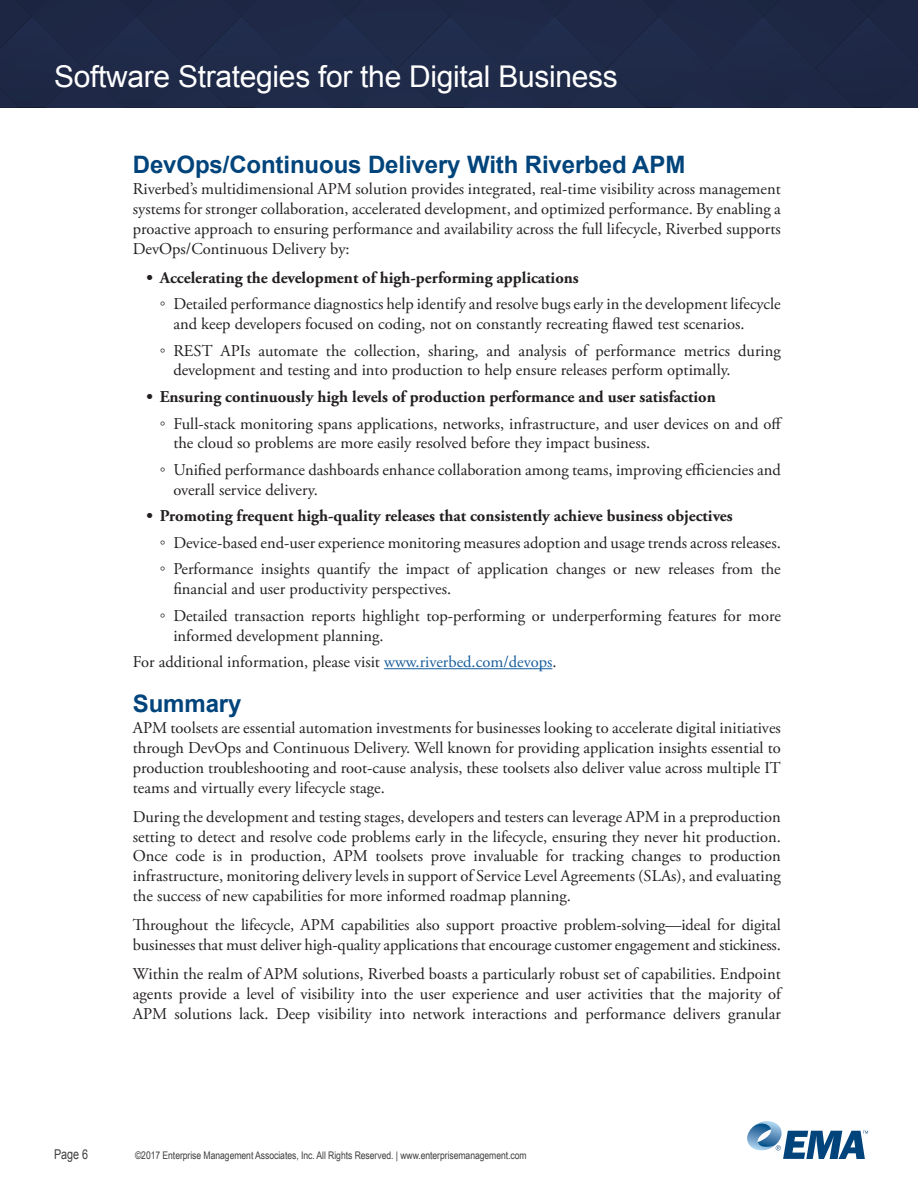
<style>
.page{position:relative;width:918px;height:1188px;background:#fff}
.page>*{position:absolute;margin:0;border:0;box-sizing:border-box;transform-origin:0 0}
.t1{font:30px "Arial";letter-spacing:-.01em;color:#fff}
.Heading_1{font:700 24px "Arial";letter-spacing:-.005em;color:#00447b}
.t2{font:16.5px/19.8px "Adobe Garamond Pro";color:#231f20}
.t3{font:700 16.5px "Adobe Garamond Pro";color:#231f20}
.t4{font:13.5px "Arial";color:#3e3e3f;scale:.8 1}
.t5{font:10.5px "Arial Narrow";letter-spacing:-.005em;color:#3e3e3f}
.s1{font-family:"Arial"}
.s2{color:#175d9e}
</style>
<div class="page">
<svg style="left:747px;top:1121px;width:121px;height:38px"></svg>
<div style="left:0;top:0;width:918px;height:108px;background:#1f2947"></div>
<hr style="left:384px;top:668px;width:168px;height:1px;background:#175d9e">
<h1 class="t1" style="left:54px;top:57px;width:565px">Software Strategies for the Digital Business</h1>
<p class="Heading_1" style="left:133px;top:149px;width:554px">DevOps/Continuous Delivery With Riverbed APM</p>
<p class="t2" style="left:133px;top:180px;width:650px;text-align:justify">Riverbed’s multidimensional APM solution provides integrated, real-time visibility across management systems for stronger collaboration, accelerated development, and optimized performance. By enabling a proactive approach to ensuring performance and availability across the full lifecycle, Riverbed supports DevOps/Continuous Delivery by:</p>
<p class="t3" style="left:146px;top:268px;width:434px">• Accelerating the development of high-performing applications</p>
<p class="t2" style="left:173px;top:295px;width:609px;text-indent:-14px"><span class="s1">◦</span> Detailed performance diagnostics help identify and resolve bugs early in the development lifecycle and keep developers focused on coding, not on constantly recreating flawed test scenarios.</p>
<p class="t2" style="left:173px;top:341px;width:609px;text-indent:-14px"><span class="s1">◦</span> REST APIs automate the collection, sharing, and analysis of performance metrics during development and testing and into production to help ensure releases perform optimally.</p>
<p class="t3" style="left:146px;top:387px;width:571px">• Ensuring continuously high levels of production performance and user satisfaction</p>
<p class="t2" style="left:173px;top:414px;width:611px;text-indent:-14px"><span class="s1">◦</span> Full-stack monitoring spans applications, networks, infrastructure, and user devices on and off the cloud so problems are more easily resolved before they impact business.</p>
<p class="t2" style="left:173px;top:460px;width:609px;text-indent:-14px"><span class="s1">◦</span> Unified performance dashboards enhance collaboration among teams, improving efficiencies and overall service delivery.</p>
<p class="t3" style="left:146px;top:506px;width:588px">• Promoting frequent high-quality releases that consistently achieve business objectives</p>
<p class="t2" style="left:160px;top:533px;width:623px"><span class="s1">◦</span> Device-based end-user experience monitoring measures adoption and usage trends across releases.</p>
<p class="t2" style="left:173px;top:560px;width:609px;text-indent:-14px"><span class="s1">◦</span> Performance insights quantify the impact of application changes or new releases from the financial and user productivity perspectives.</p>
<p class="t2" style="left:173px;top:606px;width:609px;text-indent:-14px"><span class="s1">◦</span> Detailed transaction reports highlight top-performing or underperforming features for more informed development planning.</p>
<p class="t2" style="left:133px;top:653px;width:425px">For additional information, please visit <span class="s2">www.riverbed.com/devops</span>.</p>
<p class="Heading_1" style="left:133px;top:688px;width:110px">Summary</p>
<p class="t2" style="left:133px;top:719px;width:650px;text-align:justify">APM toolsets are essential automation investments for businesses looking to accelerate digital initiatives through DevOps and Continuous Delivery. Well known for providing application insights essential to production troubleshooting and root-cause analysis, these toolsets also deliver value across multiple IT teams and virtually every lifecycle stage.</p>
<p class="t2" style="left:133px;top:807px;width:650px;text-align:justify">During the development and testing stages, developers and testers can leverage APM in a preproduction setting to detect and resolve code problems early in the lifecycle, ensuring they never hit production.<br>Once code is in production, APM toolsets prove invaluable for tracking changes to production infrastructure, monitoring delivery levels in support of Service Level Agreements (SLAs), and evaluating the success of new capabilities for more informed roadmap planning.</p>
<p class="t2" style="left:133px;top:916px;width:650px">Throughout the lifecycle, APM capabilities also support proactive problem-solving—ideal for digital businesses that must deliver high-quality applications that encourage customer engagement and stickiness.</p>
<p class="t2" style="left:133px;top:965px;width:650px;text-align:justify">Within the realm of APM solutions, Riverbed boasts a particularly robust set of capabilities. Endpoint agents provide a level of visibility into the user experience and user activities that the majority of APM solutions lack. Deep visibility into network interactions and performance delivers granular</p>
<p class="t4" style="left:54px;top:1145px;width:44px">Page 6</p>
<p class="t5" style="left:135px;top:1147px;width:393px">©2017 Enterprise Management Associates, Inc. All Rights Reserved. | www.enterprisemanagement.com</p>
</div>
